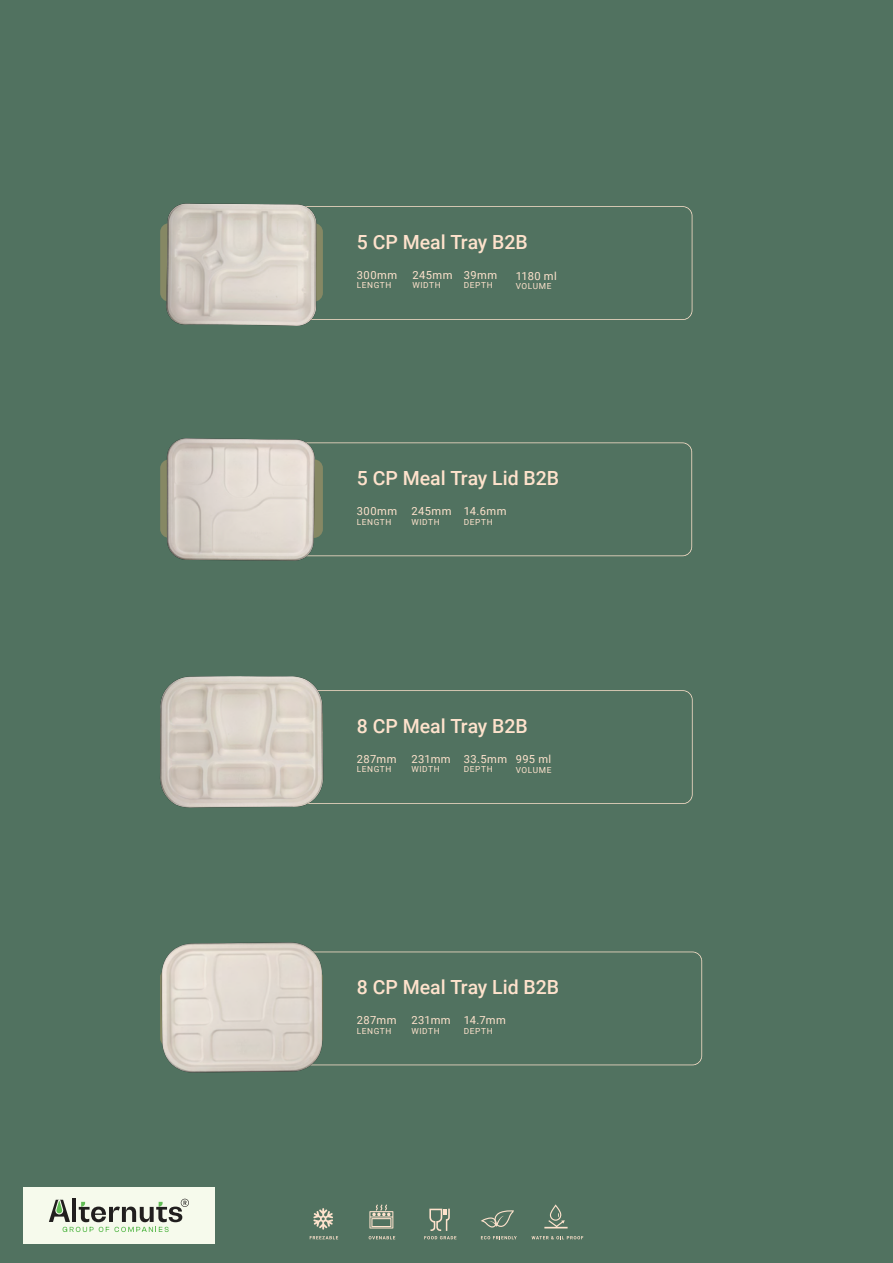
<style>
.page{position:relative;width:893px;height:1263px;background:#517260}
.page>*{position:absolute;margin:0;border:0;box-sizing:border-box;transform-origin:0 0}
.t1{font:500 19.5px "Roboto";letter-spacing:-.005em;color:#fee2cc}
.t2{font:11.1px "Roboto";letter-spacing:.04em;color:#fee2cc}
.t3{font:8.4px "Roboto";letter-spacing:.07em;color:#fee2cc}
</style>
<div class="page">
<svg style="left:320px;top:206px;width:372px;height:114px"></svg>
<div style="left:160px;top:223px;width:163px;height:79px;background:#868864;border-radius:9px"></div>
<svg style="left:322px;top:442px;width:370px;height:114px"></svg>
<svg style="left:327px;top:690px;width:366px;height:114px"></svg>
<svg style="left:328px;top:951px;width:374px;height:114px"></svg>
<img style="left:160px;top:942px;width:168px;height:131px">
<svg style="left:313px;top:1208px;width:20px;height:21px"></svg>
<svg style="left:310px;top:1236px;width:28px;height:3px"></svg>
<svg style="left:369px;top:1204px;width:24px;height:24px"></svg>
<svg style="left:369px;top:1236px;width:26px;height:3px"></svg>
<svg style="left:424px;top:1208px;width:32px;height:31px"></svg>
<svg style="left:481px;top:1210px;width:33px;height:17px"></svg>
<svg style="left:481px;top:1236px;width:36px;height:3px"></svg>
<svg style="left:544px;top:1204px;width:24px;height:24px"></svg>
<svg style="left:532px;top:1236px;width:51px;height:3px"></svg>
<img style="left:163px;top:203px;width:157px;height:123px">
<img style="left:161px;top:438px;width:161px;height:123px">
<img style="left:160px;top:676px;width:167px;height:132px">
<div style="left:23px;top:1187px;width:191px;height:56px;background:#f6faec"></div>
<svg style="left:49px;top:1199px;width:140px;height:33px"></svg>
<h1 class="t1" style="left:357px;top:229px;width:172px">5 CP Meal Tray B2B</h1>
<h2 class="t2" style="left:357px;top:267px;width:42px">300mm</h2>
<p class="t3" style="left:357px;top:279px;width:36px">LENGTH</p>
<h2 class="t2" style="left:412px;top:267px;width:42px">245mm</h2>
<p class="t3" style="left:412px;top:279px;width:30px">WIDTH</p>
<h2 class="t2" style="left:464px;top:267px;width:35px">39mm</h2>
<p class="t3" style="left:464px;top:279px;width:30px">DEPTH</p>
<h2 class="t2" style="left:516px;top:268px;width:43px">1180 ml</h2>
<p class="t3" style="left:516px;top:280px;width:37px">VOLUME</p>
<h1 class="t1" style="left:357px;top:465px;width:204px">5 CP Meal Tray Lid B2B</h1>
<h2 class="t2" style="left:357px;top:503px;width:42px">300mm</h2>
<p class="t3" style="left:357px;top:516px;width:36px">LENGTH</p>
<h2 class="t2" style="left:411px;top:503px;width:42px">245mm</h2>
<p class="t3" style="left:411px;top:516px;width:30px">WIDTH</p>
<h2 class="t2" style="left:464px;top:503px;width:44px">14.6mm</h2>
<p class="t3" style="left:464px;top:516px;width:30px">DEPTH</p>
<h1 class="t1" style="left:357px;top:712px;width:172px">8 CP Meal Tray B2B</h1>
<h2 class="t2" style="left:357px;top:751px;width:41px">287mm</h2>
<p class="t3" style="left:357px;top:763px;width:36px">LENGTH</p>
<h2 class="t2" style="left:411px;top:751px;width:41px">231mm</h2>
<p class="t3" style="left:411px;top:763px;width:30px">WIDTH</p>
<h2 class="t2" style="left:464px;top:751px;width:45px">33.5mm</h2>
<p class="t3" style="left:464px;top:763px;width:30px">DEPTH</p>
<h2 class="t2" style="left:516px;top:751px;width:37px">995 ml</h2>
<p class="t3" style="left:516px;top:764px;width:37px">VOLUME</p>
<h1 class="t1" style="left:357px;top:974px;width:204px">8 CP Meal Tray Lid B2B</h1>
<h2 class="t2" style="left:411px;top:1012px;width:41px">231mm</h2>
<p class="t3" style="left:411px;top:1025px;width:30px">WIDTH</p>
<h2 class="t2" style="left:357px;top:1012px;width:41px">287mm</h2>
<p class="t3" style="left:357px;top:1025px;width:36px">LENGTH</p>
<h2 class="t2" style="left:464px;top:1012px;width:44px">14.7mm</h2>
<p class="t3" style="left:464px;top:1025px;width:30px">DEPTH</p>
</div>
